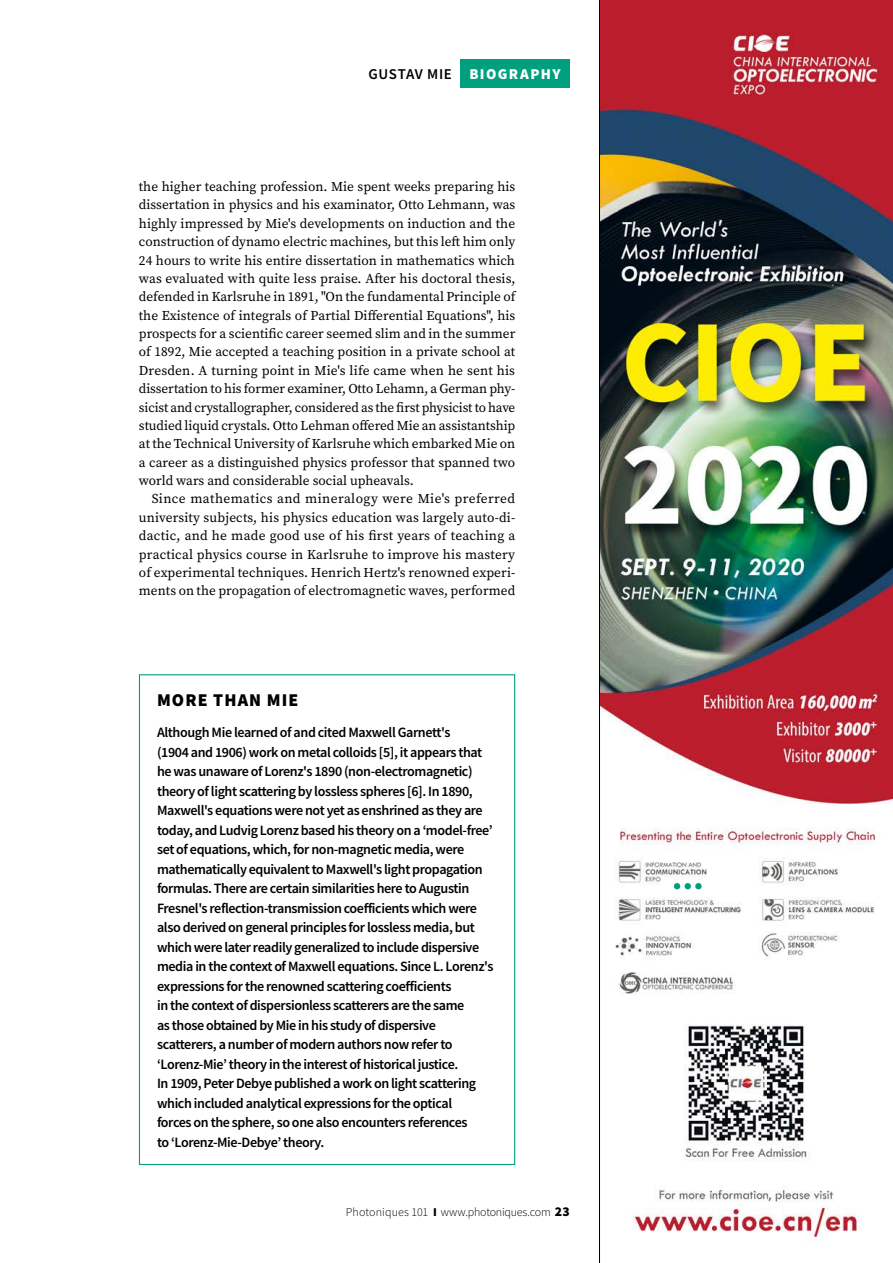
<style>
.page{position:relative;width:893px;height:1263px;background:#fff}
.page>*{position:absolute;margin:0;border:0;box-sizing:border-box;transform-origin:0 0}
.t1{font:900 18px "Source Sans Pro";letter-spacing:.06em;color:#000}
.t2{font:600 15px "Source Sans Pro";color:#000}
.t3{font:900 15px "Source Sans Pro";letter-spacing:.095em;color:#fff}
.t4{font:600 14.25px/19.5px "Source Sans Pro";letter-spacing:-.03em;color:#000}
.t5{font:13.5px/18.3px "Source Serif Pro";color:#000;text-align:justify}
.t6{font:300 12px "Source Sans Pro";letter-spacing:-.01em;color:#000}
.s1{font-weight:900}
.s2{font-weight:900;font-size:13.5px}
</style>
<div class="page">
<div style="left:460px;top:60px;width:110px;height:28px;background:#00a07f"></div>
<img style="left:599px;top:0;width:294px;height:1263px">
<svg style="left:674px;top:883px;width:17px;height:6px"></svg>
<div style="left:695px;top:883px;width:7px;height:6px;background:#00a07f;border-radius:50%"></div>
<p class="t2" style="left:369px;top:64px;width:13px">Gustav</p>
<p class="t2" style="left:427px;top:64px;width:14px">Mie</p>
<p class="t3" style="left:469px;top:64px;width:93px">BIOGRAPHY</p>
<p class="t5" style="left:139px;top:177px;width:378px">the higher teaching profession. Mie spent weeks preparing his dissertation in physics and his examinator, Otto Lehmann, was highly impressed by Mie's developments on induction and the construction of dynamo electric machines, but this left him only 24 hours to write his entire dissertation in mathematics which was evaluated with quite less praise. After his doctoral thesis, defended in Karlsruhe in 1891, "On the fundamental Principle of the Existence of integrals of Partial Differential Equations", his prospects for a scientific career seemed slim and in the summer of 1892, Mie accepted a teaching position in a private school at Dresden. A turning point in Mie's life came when he sent his dissertation to his former examiner, Otto Lehamn, a German phy&shy;sicist and crystallographer, considered as the first physicist to have studied liquid crystals. Otto Lehman offered Mie an assistantship at the Technical University of Karlsruhe which embarked Mie on a career as a distinguished physics professor that spanned two world wars and considerable social upheavals.</p>
<p class="t5" style="left:139px;top:490px;width:378px;text-indent:13px">Since mathematics and mineralogy were Mie's preferred university subjects, his physics education was largely auto-di&shy;dactic, and he made good use of his first years of teaching a practical physics course in Karlsruhe to improve his mastery of experimental techniques. Henrich Hertz's renowned experi&shy;ments on the propagation of electromagnetic waves, performed</p>
<h1 class="t1" style="left:157px;top:687px;width:143px">MORE THAN MIE</h1>
<p class="t4" style="left:157px;top:723px;width:338px">Although Mie learned of and cited Maxwell Garnett's<br>(1904 and 1906) work on metal colloids [5], it appears that he was unaware of Lorenz's 1890 (non-electromagnetic) theory of light scattering by lossless spheres [6]. In 1890, Maxwell's equations were not yet as enshrined as they are today, and Ludvig Lorenz based his theory on a ‘model-free’ set of equations, which, for non-magnetic media, were mathematically equivalent to Maxwell's light propagation formulas. There are certain similarities here to Augustin Fresnel's reflection-transmission coefficients which were also derived on general principles for lossless media, but which were later readily generalized to include dispersive media in the context of Maxwell equations. Since L. Lorenz's expressions for the renowned scattering coefficients<br>in the context of dispersionless scatterers are the same<br>as those obtained by Mie in his study of dispersive scatterers, a number of modern authors now refer to ‘Lorenz-Mie’ theory in the interest of historical justice.<br>In 1909, Peter Debye published a work on light scattering which included analytical expressions for the optical<br>forces on the sphere, so one also encounters references<br>to ‘Lorenz-Mie-Debye’ theory.</p>
<p class="t6" style="left:346px;top:1205px;width:225px">Photoniques 101 <span class="s1">I</span> www.photoniques.com <span class="s2">23</span></p>
</div>
